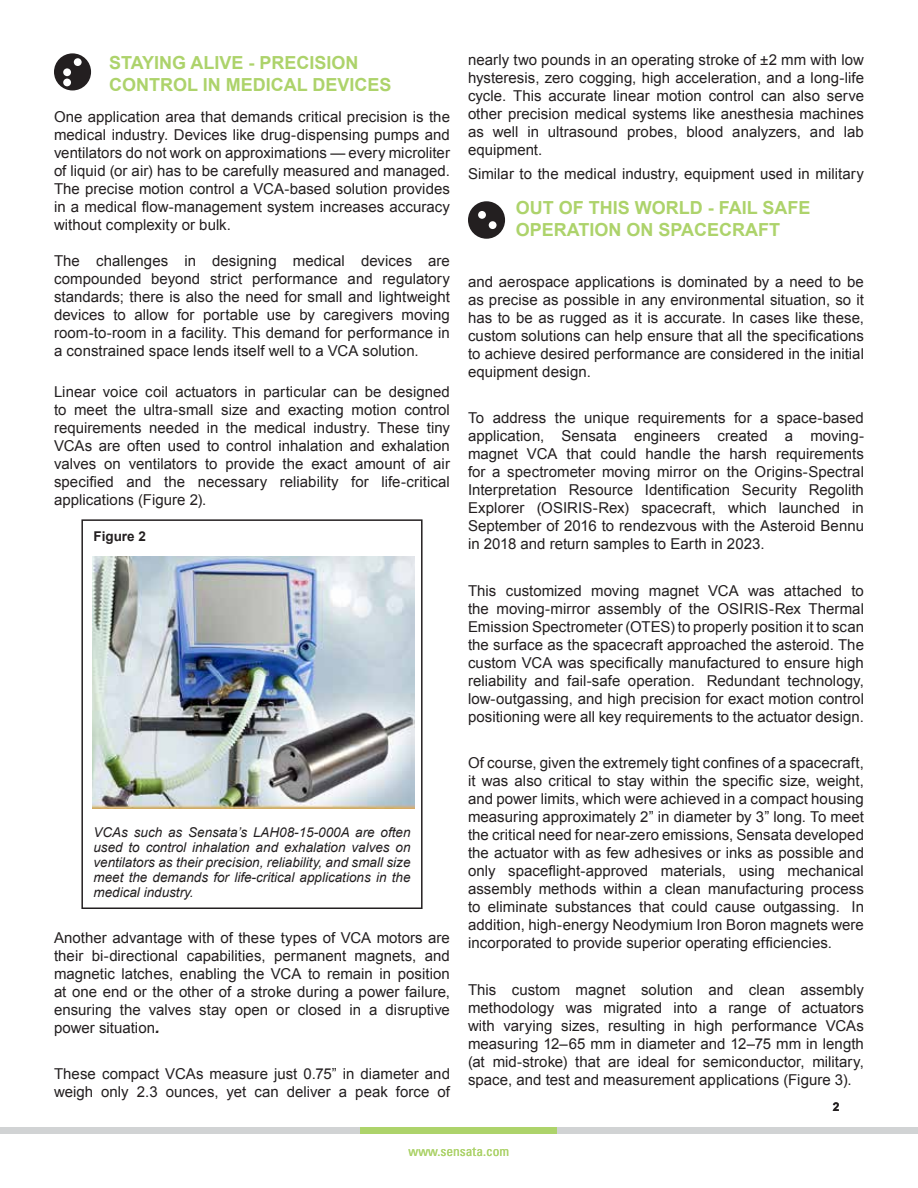
<style>
.page{position:relative;width:918px;height:1188px;background:#fff}
.page>*{position:absolute;margin:0;border:0;box-sizing:border-box;transform-origin:0 0}
.t1{font:700 18px/21.6px "Arial";color:#add36b}
.t2{font:15px/18px "Arial";color:#231f20;text-align:justify}
.t3{font:italic 13.5px/15px "Arial";color:#231f20;text-align:justify}
.t4{font:condensed 13.5px "Univers LT Std";color:#add36b}
.t5{font:700 13.5px "Arial";color:#231f20}
.t6{font:700 12px "Arial";color:#231f20}
.s1{font-weight:700;font-style:italic;font-size:16.5px}
</style>
<div class="page">
<div style="left:0;top:1127px;width:361px;height:7px;background:#d1d3d4"></div>
<div style="left:557px;top:1127px;width:361px;height:7px;background:#d1d3d4"></div>
<div style="left:361px;top:1127px;width:196px;height:7px;background:#add36b"></div>
<div style="left:81px;top:519px;width:342px;height:390px;border:2px solid #231f20"></div>
<img style="left:92px;top:557px;width:322px;height:252px">
<div style="left:54px;top:53px;width:37px;height:37px;background:#231f20;border-radius:50%"></div>
<div style="left:74px;top:58px;width:8px;height:8px;background:#fff;border-radius:50%"></div>
<div style="left:63px;top:68px;width:8px;height:8px;background:#fff;border-radius:50%"></div>
<div style="left:63px;top:79px;width:8px;height:7px;background:#fff;border-radius:50%"></div>
<div style="left:468px;top:201px;width:37px;height:38px;background:#231f20;border-radius:50%"></div>
<div style="left:478px;top:211px;width:8px;height:8px;background:#fff;border-radius:50%"></div>
<div style="left:489px;top:221px;width:8px;height:8px;background:#fff;border-radius:50%"></div>
<p class="t1" style="left:109px;top:53px;width:284px">STAYING ALIVE - PRECISION<br>CONTROL IN MEDICAL DEVICES</p>
<p class="t2" style="left:54px;top:108px;width:398px">One application area that demands critical precision is the medical industry. Devices like drug-dispensing pumps and ventilators do not work on approximations — every microliter of liquid (or air) has to be carefully measured and managed.<br>The precise motion control a VCA-based solution provides in a medical flow-management system increases accuracy without complexity or bulk.</p>
<p class="t2" style="left:54px;top:252px;width:398px">The challenges in designing medical devices are compounded beyond strict performance and regulatory standards; there is also the need for small and lightweight devices to allow for portable use by caregivers moving room-to-room in a facility. This demand for performance in a constrained space lends itself well to a VCA solution.</p>
<p class="t2" style="left:54px;top:383px;width:398px">Linear voice coil actuators in particular can be designed to meet the ultra-small size and exacting motion control requirements needed in the medical industry. These tiny VCAs are often used to control inhalation and exhalation valves on ventilators to provide the exact amount of air specified and the necessary reliability for life-critical applications (Figure 2).</p>
<p class="t5" style="left:93px;top:527px;width:54px">Figure 2</p>
<p class="t3" style="left:93px;top:825px;width:319px">VCAs such as Sensata’s LAH08-15-000A are often used to control inhalation and exhalation valves on ventilators as their precision, reliability, and small size meet the demands for life-critical applications in the medical industry.</p>
<p class="t2" style="left:54px;top:929px;width:398px">Another advantage with of these types of VCA motors are their bi-directional capabilities, permanent magnets, and magnetic latches, enabling the VCA to remain in position at one end or the other of a stroke during a power failure, ensuring the valves stay open or closed in a disruptive power situation<span class="s1">.</span></p>
<p class="t2" style="left:54px;top:1065px;width:398px">These compact VCAs measure just 0.75” in diameter and weigh only 2.3 ounces, yet can deliver a peak force of</p>
<p class="t2" style="left:468px;top:51px;width:398px">nearly two pounds in an operating stroke of ±2 mm with low hysteresis, zero cogging, high acceleration, and a long-life cycle. This accurate linear motion control can also serve other precision medical systems like anesthesia machines as well in ultrasound probes, blood analyzers, and lab equipment.</p>
<p class="t2" style="left:468px;top:165px;width:397px">Similar to the medical industry, equipment used in military</p>
<p class="t1" style="left:516px;top:198px;width:296px">OUT OF THIS WORLD - FAIL SAFE<br>OPERATION ON SPACECRAFT</p>
<p class="t2" style="left:468px;top:273px;width:398px">and aerospace applications is dominated by a need to be as precise as possible in any environmental situation, so it has to be as rugged as it is accurate. In cases like these, custom solutions can help ensure that all the specifications to achieve desired performance are considered in the initial equipment design.</p>
<p class="t2" style="left:468px;top:409px;width:398px">To address the unique requirements for a space-based application, Sensata engineers created a moving&shy;magnet VCA that could handle the harsh requirements for a spectrometer moving mirror on the Origins-Spectral Interpretation Resource Identification Security Regolith Explorer (OSIRIS-Rex) spacecraft, which launched in September of 2016 to rendezvous with the Asteroid Bennu in 2018 and return samples to Earth in 2023.</p>
<p class="t2" style="left:468px;top:582px;width:398px">This customized moving magnet VCA was attached to the moving-mirror assembly of the OSIRIS-Rex Thermal Emission Spectrometer (OTES) to properly position it to scan the surface as the spacecraft approached the asteroid. The custom VCA was specifically manufactured to ensure high reliability and fail-safe operation. Redundant technology, low-outgassing, and high precision for exact motion control positioning were all key requirements to the actuator design.</p>
<p class="t2" style="left:468px;top:754px;width:398px">Of course, given the extremely tight confines of a spacecraft, it was also critical to stay within the specific size, weight, and power limits, which were achieved in a compact housing measuring approximately 2” in diameter by 3” long. To meet the critical need for near-zero emissions, Sensata developed the actuator with as few adhesives or inks as possible and only spaceflight-approved materials, using mechanical assembly methods within a clean manufacturing process to eliminate substances that could cause outgassing. In addition, high-energy Neodymium Iron Boron magnets were incorporated to provide superior operating efficiencies.</p>
<p class="t2" style="left:468px;top:981px;width:398px">This custom magnet solution and clean assembly methodology was migrated into a range of actuators with varying sizes, resulting in high performance VCAs measuring 12‒65 mm in diameter and 12‒75 mm in length (at mid-stroke) that are ideal for semiconductor, military, space, and test and measurement applications (Figure 3).</p>
<p class="t6" style="left:833px;top:1099px;width:8px">2</p>
<p class="t4" style="left:409px;top:1143px;width:102px">www.sensata.com</p>
</div>
